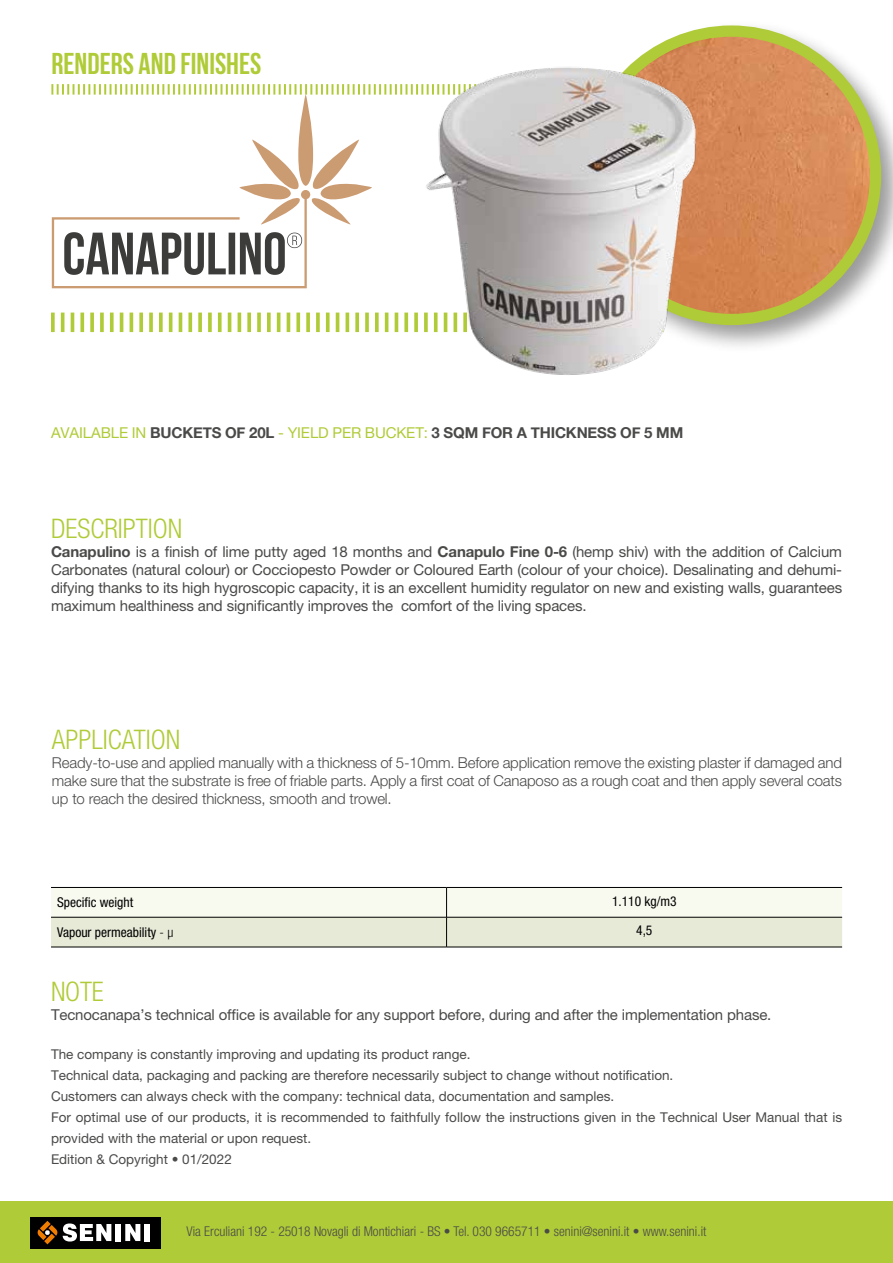
<style>
.page{position:relative;width:893px;height:1263px;background:#fff}
.page>*{position:absolute;margin:0;border:0;box-sizing:border-box;transform-origin:0 0}
.t1{font:700 30px "Bebas Neue";color:#afcb37}
.t2{font:300 condensed 27px "Helvetica Neue LT Pro";color:#afcb37}
.t3{font:15px/18px "Helvetica Neue LT Pro";letter-spacing:-.01em;color:#4a4a49;text-align:justify}
.t4{font:300 15px/18px "Helvetica Neue LT Pro";letter-spacing:-.01em;color:#4a4a49;text-align:justify}
.t5{font:700 15px "Helvetica Neue";letter-spacing:-.01em;color:#4a4a49}
.t6{font:13.5px/21px "Helvetica Neue LT Pro";color:#4a4a49}
.t7{font:300 condensed 13.5px "Helvetica Neue LT Pro";color:#4a4a49}
.t8{font:condensed 13.5px "Helvetica Neue LT Pro";color:#000}
.s1{font-family:"Helvetica Neue LT Pro";font-weight:400;color:#afcb37}
.s2{font-weight:700}
.s3{font-weight:300}
</style>
<div class="page">
<div style="left:0;top:1201px;width:893px;height:62px;background:#afcb37"></div>
<div style="left:30px;top:1217px;width:130px;height:31px;background:#000"></div>
<div style="left:116px;top:1224px;width:5px;height:17px;background:#fff"></div>
<svg style="left:63px;top:1223px;width:48px;height:18px"></svg>
<svg style="left:125px;top:1224px;width:15px;height:17px"></svg>
<div style="left:145px;top:1224px;width:5px;height:17px;background:#fff"></div>
<svg style="left:38px;top:1221px;width:19px;height:23px"></svg>
<svg style="left:414px;top:313px;width:4px;height:19px"></svg>
<svg style="left:404px;top:313px;width:4px;height:19px"></svg>
<hr style="left:395px;top:313px;width:3px;height:19px;background:#afcb37">
<hr style="left:385px;top:313px;width:3px;height:19px;background:#afcb37">
<svg style="left:375px;top:313px;width:4px;height:19px"></svg>
<svg style="left:365px;top:313px;width:4px;height:19px"></svg>
<svg style="left:355px;top:313px;width:4px;height:19px"></svg>
<hr style="left:346px;top:313px;width:3px;height:19px;background:#afcb37">
<hr style="left:336px;top:313px;width:3px;height:19px;background:#afcb37">
<svg style="left:326px;top:313px;width:4px;height:19px"></svg>
<svg style="left:316px;top:313px;width:4px;height:19px"></svg>
<svg style="left:306px;top:313px;width:4px;height:19px"></svg>
<svg style="left:296px;top:313px;width:4px;height:19px"></svg>
<hr style="left:287px;top:313px;width:3px;height:19px;background:#afcb37">
<hr style="left:277px;top:313px;width:3px;height:19px;background:#afcb37">
<svg style="left:267px;top:313px;width:4px;height:19px"></svg>
<svg style="left:257px;top:313px;width:4px;height:19px"></svg>
<svg style="left:247px;top:313px;width:4px;height:19px"></svg>
<hr style="left:238px;top:313px;width:3px;height:19px;background:#afcb37">
<hr style="left:228px;top:313px;width:3px;height:19px;background:#afcb37">
<svg style="left:218px;top:313px;width:4px;height:19px"></svg>
<svg style="left:208px;top:313px;width:4px;height:19px"></svg>
<svg style="left:198px;top:313px;width:4px;height:19px"></svg>
<svg style="left:188px;top:313px;width:4px;height:19px"></svg>
<hr style="left:179px;top:313px;width:3px;height:19px;background:#afcb37">
<hr style="left:169px;top:313px;width:3px;height:19px;background:#afcb37">
<svg style="left:159px;top:313px;width:4px;height:19px"></svg>
<svg style="left:149px;top:313px;width:4px;height:19px"></svg>
<svg style="left:139px;top:313px;width:4px;height:19px"></svg>
<hr style="left:130px;top:313px;width:3px;height:19px;background:#afcb37">
<hr style="left:120px;top:313px;width:3px;height:19px;background:#afcb37">
<svg style="left:110px;top:313px;width:4px;height:19px"></svg>
<svg style="left:100px;top:313px;width:4px;height:19px"></svg>
<svg style="left:90px;top:313px;width:4px;height:19px"></svg>
<svg style="left:80px;top:313px;width:4px;height:19px"></svg>
<hr style="left:71px;top:313px;width:3px;height:19px;background:#afcb37">
<hr style="left:61px;top:313px;width:3px;height:19px;background:#afcb37">
<svg style="left:51px;top:313px;width:4px;height:19px"></svg>
<div style="left:576px;top:19px;width:317px;height:335px;background:#000;opacity:.4"></div>
<img style="left:587px;top:31px;width:288px;height:288px;border-radius:144px">
<div style="left:582px;top:25px;width:299px;height:300px;border:11px solid #afcb37;border-radius:50%"></div>
<img style="left:424px;top:19px;width:304px;height:356px">
<svg style="left:51px;top:888px;width:791px;height:59px"></svg>
<hr style="left:446px;top:917px;width:1px;height:30px;background:#000">
<hr style="left:51px;top:887px;width:396px;height:1px;background:#000">
<hr style="left:447px;top:887px;width:395px;height:1px;background:#000">
<hr style="left:51px;top:917px;width:396px;height:1px;background:#000">
<hr style="left:447px;top:917px;width:395px;height:1px;background:#000">
<hr style="left:51px;top:947px;width:396px;height:1px;background:#000">
<hr style="left:447px;top:947px;width:395px;height:1px;background:#000">
<svg style="left:51px;top:84px;width:774px;height:205px"></svg>
<h1 class="t1" style="left:52px;top:47px;width:211px">RENDERS AND FINISHES</h1>
<p class="t5" style="left:51px;top:421px;width:634px"><span class="s1">AVAILABLE IN</span> BUCKETS OF 20L <span class="s1">- YIELD PER BUCKET:</span> 3 SQM FOR A THICKNESS OF 5 MM</p>
<h2 class="t2" style="left:51px;top:513px;width:133px">DESCRIPTION</h2>
<p class="t3" style="left:51px;top:542px;width:793px"><span class="s2">Canapulino</span> is a finish of lime putty aged 18 months and <span class="s2">Canapulo Fine 0-6</span> (hemp shiv) with the addition of Calcium Carbonates (natural colour) or Cocciopesto Powder or Coloured Earth (colour of your choice). Desalinating and dehumi&shy;difying thanks to its high hygroscopic capacity, it is an excellent humidity regulator on new and existing walls, guarantees maximum healthiness and significantly improves the comfort of the living spaces.</p>
<h2 class="t2" style="left:52px;top:724px;width:130px">APPLICATION</h2>
<p class="t4" style="left:52px;top:753px;width:792px">Ready-to-use and applied manually with a thickness of 5-10mm. Before application remove the existing plaster if damaged and make sure that the substrate is free of friable parts. Apply a first coat of Canaposo as a rough coat and then apply several coats up to reach the desired thickness, smooth and trowel.</p>
<p class="t8" style="left:57px;top:894px;width:78px">Specific weight</p>
<p class="t8" style="left:612px;top:893px;width:66px">1.110 kg/m3</p>
<p class="t8" style="left:57px;top:924px;width:118px">Vapour permeability <span class="s3">- µ</span></p>
<p class="t8" style="left:636px;top:923px;width:18px">4,5</p>
<h2 class="t2" style="left:51px;top:976px;width:54px">NOTE</h2>
<p class="t3" style="left:51px;top:1005px;width:722px">Tecnocanapa’s technical office is available for any support before, during and after the implementation phase.</p>
<p class="t6" style="left:51px;top:1043px;width:792px">The company is constantly improving and updating its product range.<br>Technical data, packaging and packing are therefore necessarily subject to change without notification.<br>Customers can always check with the company: technical data, documentation and samples.<br>For optimal use of our products, it is recommended to faithfully follow the instructions given in the Technical User Manual that is provided with the material or upon request.<br>Edition &amp; Copyright • 01/2022</p>
<p class="t7" style="left:187px;top:1223px;width:521px">Via Erculiani 192 - 25018 Novagli di Montichiari - BS • Tel. 030 9665711 • senini@senini.it • www.senini.it</p>
</div>
